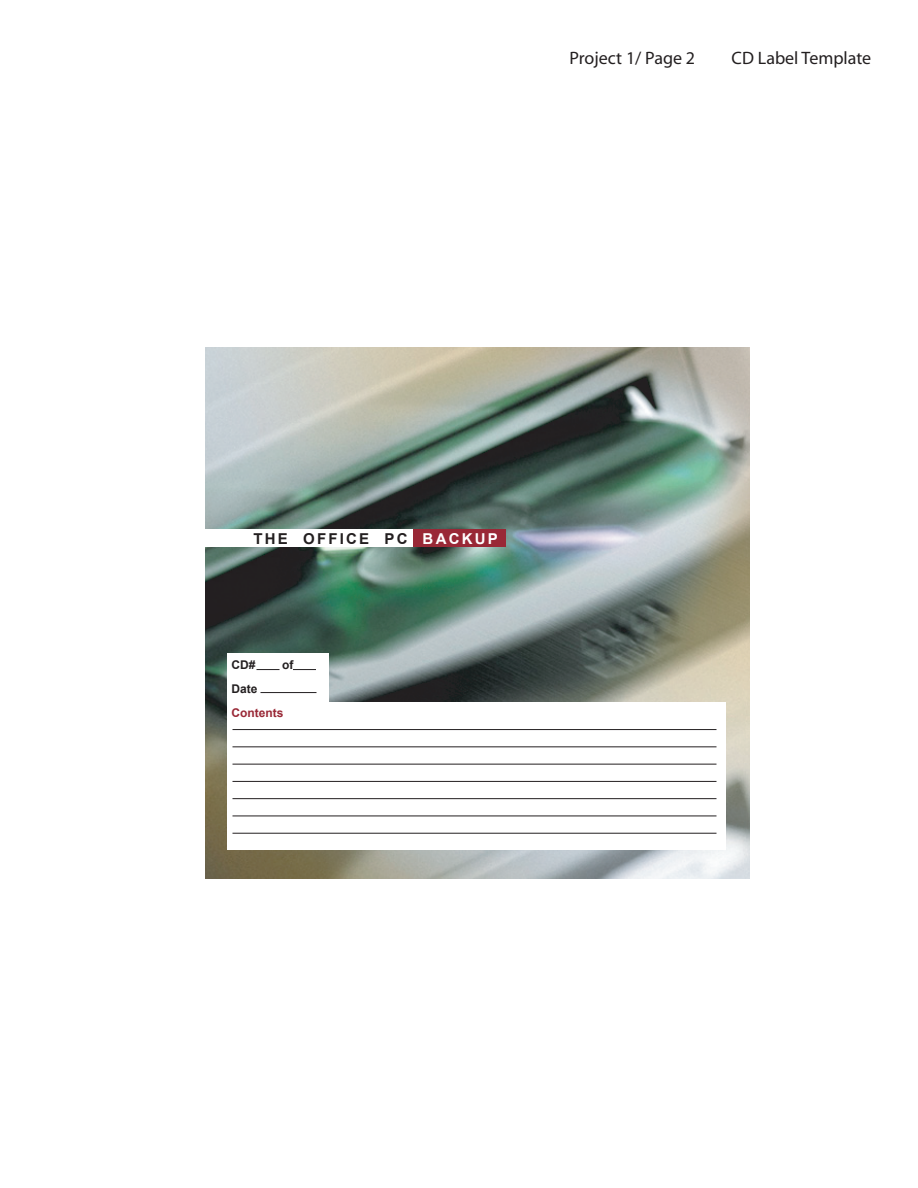
<style>
.page{position:relative;width:918px;height:1188px;background:#fff}
.page>*{position:absolute;margin:0;border:0;box-sizing:border-box;transform-origin:0 0}
.t1{font:18px "Myriad";color:#231f20}
.t2{font:700 15px "Arial";letter-spacing:.15em;color:#231f20}
.t3{font:700 12px "Arial";color:#231f20}
.t4{font:700 12px "Arial";color:#992836}
.s1{color:#fff}
</style>
<div class="page">
<img style="left:206px;top:348px;width:544px;height:531px">
<div style="left:227px;top:653px;width:101px;height:57px;background:#fff"></div>
<div style="left:206px;top:529px;width:300px;height:18px;background:#fff"></div>
<div style="left:413px;top:529px;width:93px;height:18px;background:#992836"></div>
<div style="left:227px;top:702px;width:499px;height:148px;background:#fff"></div>
<svg style="left:256px;top:669px;width:24px;height:1px"></svg>
<hr style="left:232px;top:781px;width:485px;height:1px;background:#231f20">
<hr style="left:232px;top:764px;width:485px;height:1px;background:#231f20">
<hr style="left:232px;top:746px;width:485px;height:1px;background:#231f20">
<hr style="left:232px;top:729px;width:485px;height:1px;background:#231f20">
<hr style="left:232px;top:833px;width:485px;height:1px;background:#231f20">
<hr style="left:232px;top:816px;width:485px;height:1px;background:#231f20">
<hr style="left:232px;top:798px;width:485px;height:1px;background:#231f20">
<svg style="left:293px;top:669px;width:23px;height:1px"></svg>
<hr style="left:260px;top:692px;width:56px;height:1px;background:#231f20">
<p class="t1" style="left:570px;top:49px;width:127px">Project 1/ Page 2</p>
<p class="t1" style="left:732px;top:49px;width:141px">CD Label Template</p>
<p class="t2" style="left:253px;top:530px;width:246px">THE OFFICE PC <span class="s1">BACKUP</span></p>
<p class="t3" style="left:231px;top:658px;width:26px">CD#</p>
<p class="t3" style="left:282px;top:658px;width:13px">of</p>
<p class="t3" style="left:231px;top:682px;width:28px">Date</p>
<p class="t4" style="left:231px;top:706px;width:53px">Contents</p>
</div>
